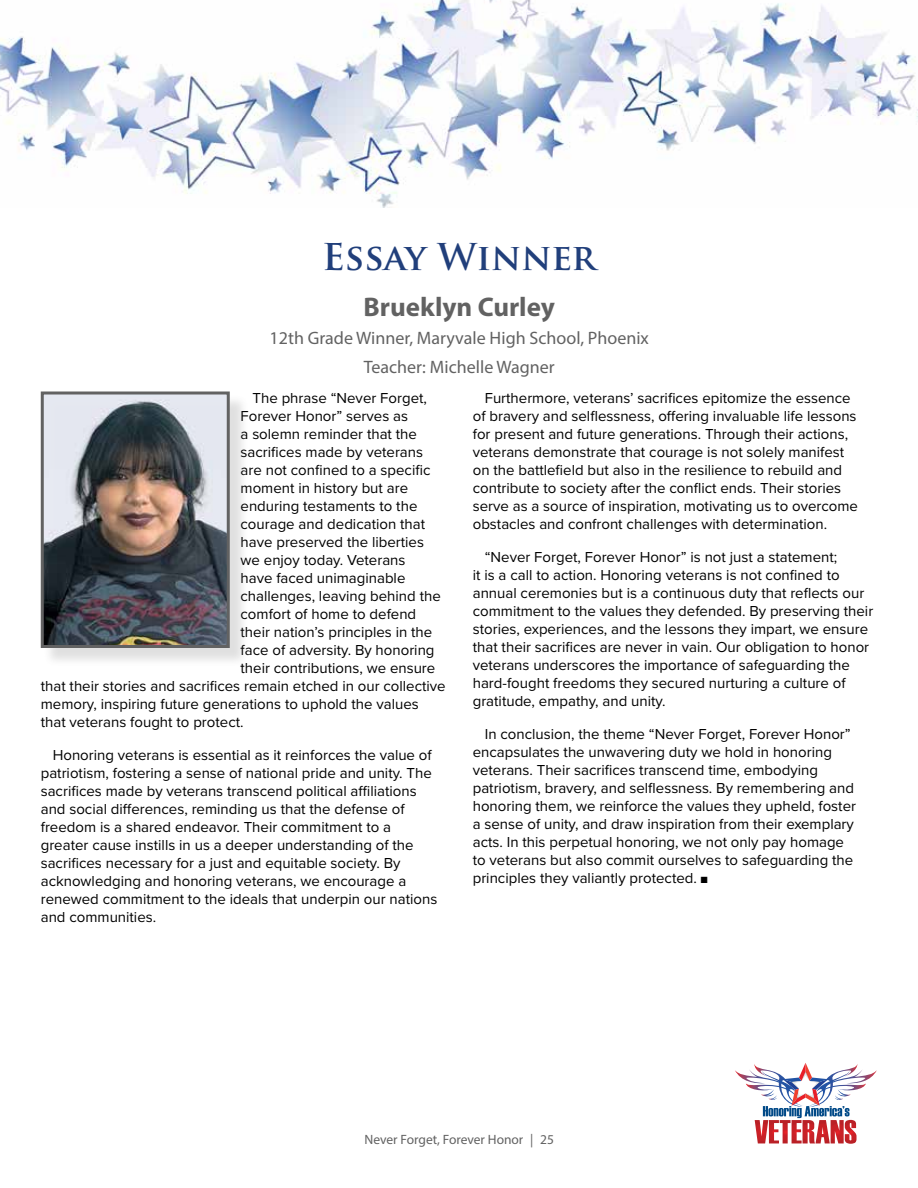
<style>
.page{position:relative;width:918px;height:1188px;background:#fff}
.page>*{position:absolute;margin:0;border:0;box-sizing:border-box;transform-origin:0 0}
.t1{font:700 36px "Trajan Pro";color:#213f7b}
.t2{font:700 27px "Myriad Pro";color:#626262}
.t3{font:18px/28.3px "Myriad Pro";color:#626262;text-align:center}
.t4{font:15px/18px "Proxima Nova";color:#000}
.t5{font:13.5px "Myriad Pro";color:#626262}
</style>
<div class="page">
<svg style="left:735px;top:1063px;width:142px;height:81px"></svg>
<img style="left:0;top:0;width:918px;height:207px">
<div style="left:43px;top:394px;width:205px;height:272px;background:#626262;opacity:.2"></div>
<img style="left:45px;top:396px;width:181px;height:248px">
<div style="left:41px;top:392px;width:189px;height:256px;border:3px solid #626262"></div>
<h1 class="t1" style="left:322px;top:235px;width:276px">Essay Winner</h1>
<h2 class="t2" style="left:364px;top:289px;width:193px">Brueklyn Curley</h2>
<p class="t3" style="left:270px;top:324px;width:381px">12th Grade Winner, Maryvale High School, Phoenix<br>Teacher: Michelle Wagner</p>
<p class="t4" style="left:253px;top:389px;width:176px">The phrase “Never Forget,</p>
<p class="t4" style="left:241px;top:407px;width:169px">Forever Honor” serves as</p>
<p class="t4" style="left:241px;top:425px;width:178px">a solemn reminder that the</p>
<p class="t4" style="left:241px;top:443px;width:184px">sacrifices made by veterans</p>
<p class="t4" style="left:241px;top:461px;width:191px">are not confined to a specific</p>
<p class="t4" style="left:241px;top:479px;width:169px">moment in history but are</p>
<p class="t4" style="left:241px;top:497px;width:178px">enduring testaments to the</p>
<p class="t4" style="left:241px;top:515px;width:186px">courage and dedication that</p>
<p class="t4" style="left:241px;top:533px;width:185px">have preserved the liberties</p>
<p class="t4" style="left:241px;top:551px;width:166px">we enjoy today. Veterans</p>
<p class="t4" style="left:241px;top:569px;width:166px">have faced unimaginable</p>
<p class="t4" style="left:241px;top:587px;width:202px">challenges, leaving behind the</p>
<p class="t4" style="left:241px;top:605px;width:177px">comfort of home to defend</p>
<p class="t4" style="left:241px;top:623px;width:193px">their nation’s principles in the</p>
<p class="t4" style="left:241px;top:641px;width:195px">face of adversity. By honoring</p>
<p class="t4" style="left:241px;top:659px;width:196px">their contributions, we ensure</p>
<p class="t4" style="left:41px;top:677px;width:406px">that their stories and sacrifices remain etched in our collective</p>
<p class="t4" style="left:41px;top:695px;width:380px">memory, inspiring future generations to uphold the values</p>
<p class="t4" style="left:41px;top:713px;width:204px">that veterans fought to protect.</p>
<p class="t4" style="left:41px;top:746px;width:398px;text-indent:12px">Honoring veterans is essential as it reinforces the value of patriotism, fostering a sense of national pride and unity. The sacrifices made by veterans transcend political affiliations and social differences, reminding us that the defense of freedom is a shared endeavor. Their commitment to a greater cause instills in us a deeper understanding of the sacrifices necessary for a just and equitable society. By acknowledging and honoring veterans, we encourage a renewed commitment to the ideals that underpin our nations and communities.</p>
<p class="t4" style="left:473px;top:389px;width:387px;text-indent:12px">Furthermore, veterans’ sacrifices epitomize the essence of bravery and selflessness, offering invaluable life lessons for present and future generations. Through their actions, veterans demonstrate that courage is not solely manifest on the battlefield but also in the resilience to rebuild and contribute to society after the conflict ends. Their stories serve as a source of inspiration, motivating us to overcome obstacles and confront challenges with determination.</p>
<p class="t4" style="left:473px;top:548px;width:402px;text-indent:12px">“Never Forget, Forever Honor” is not just a statement;<br>it is a call to action. Honoring veterans is not confined to annual ceremonies but is a continuous duty that reflects our commitment to the values they defended. By preserving their stories, experiences, and the lessons they impart, we ensure that their sacrifices are never in vain. Our obligation to honor veterans underscores the importance of safeguarding the hard-fought freedoms they secured nurturing a culture of gratitude, empathy, and unity.</p>
<p class="t4" style="left:473px;top:725px;width:385px;text-indent:12px">In conclusion, the theme “Never Forget, Forever Honor” encapsulates the unwavering duty we hold in honoring veterans. Their sacrifices transcend time, embodying patriotism, bravery, and selflessness. By remembering and honoring them, we reinforce the values they upheld, foster a sense of unity, and draw inspiration from their exemplary acts. In this perpetual honoring, we not only pay homage to veterans but also commit ourselves to safeguarding the principles they valiantly protected. ■</p>
<p class="t5" style="left:365px;top:1131px;width:191px">Never Forget, Forever Honor | 25</p>
</div>
